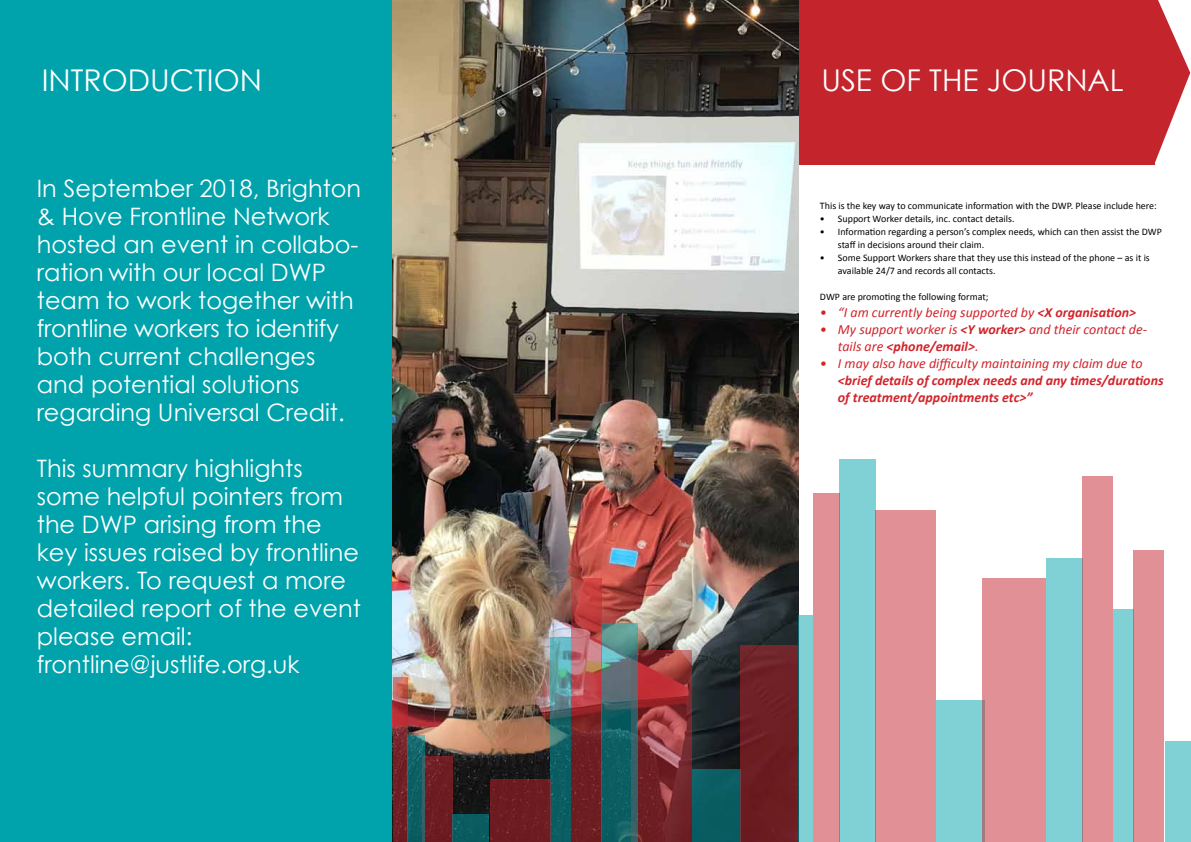
<style>
.page{position:relative;width:1191px;height:842px;background:#fff}
.page>*{position:absolute;margin:0;border:0;box-sizing:border-box;transform-origin:0 0}
.t1{font:30px "Century Gothic";color:#fff}
.t2{font:24px/28px "Century Gothic";color:#fff}
.t3{font:italic 14px/17px "Calibri";color:#d2232a}
.t4{font:italic 700 14px/17px "Calibri";color:#d2232a}
.t5{font:10px/13px "Calibri";color:#000}
.s1{font-weight:700}
</style>
<div class="page">
<div style="left:0;top:0;width:393px;height:842px;background:#00a3ac"></div>
<div style="left:798px;top:0;width:357px;height:164px;background:#c4242c"></div>
<img style="left:393px;top:0;width:405px;height:842px">
<svg style="left:1155px;top:0;width:35px;height:163px"></svg>
<div style="left:839px;top:459px;width:36px;height:383px;background:#80d1d5"></div>
<div style="left:875px;top:510px;width:60px;height:332px;background:#e19195"></div>
<div style="left:935px;top:700px;width:49px;height:142px;background:#80d1d5"></div>
<div style="left:982px;top:578px;width:64px;height:264px;background:#e19195"></div>
<div style="left:1046px;top:558px;width:36px;height:284px;background:#80d1d5"></div>
<div style="left:1082px;top:476px;width:31px;height:366px;background:#e19195"></div>
<div style="left:1113px;top:609px;width:20px;height:233px;background:#80d1d5"></div>
<div style="left:1133px;top:551px;width:31px;height:291px;background:#e19195"></div>
<div style="left:798px;top:615px;width:14px;height:227px;background:#80d1d5"></div>
<div style="left:812px;top:493px;width:27px;height:349px;background:#e19195"></div>
<svg style="left:638px;top:651px;width:54px;height:191px;background:#8e3236"></svg>
<div style="left:692px;top:769px;width:49px;height:73px;background:#095c60"></div>
<svg style="left:550px;top:637px;width:21px;height:205px;background:#30787c"></svg>
<svg style="left:571px;top:578px;width:31px;height:264px;background:#953a3c"></svg>
<svg style="left:602px;top:624px;width:36px;height:218px;background:#316c70"></svg>
<div style="left:741px;top:645px;width:57px;height:197px;background:#6c1e23"></div>
<div style="left:490px;top:780px;width:60px;height:62px;background:#6c1c20"></div>
<div style="left:422px;top:757px;width:30px;height:85px;background:#6d1d21"></div>
<div style="left:452px;top:814px;width:36px;height:28px;background:#0a5c60"></div>
<div style="left:1164px;top:741px;width:27px;height:101px;background:#80d1d5"></div>
<svg style="left:393px;top:677px;width:15px;height:165px;background:#853134"></svg>
<svg style="left:408px;top:735px;width:17px;height:107px;background:#176267"></svg>
<p class="t1" style="left:42px;top:61px;width:222px">INTRODUCTION</p>
<p class="t1" style="left:821px;top:61px;width:300px">USE OF THE JOURNAL</p>
<p class="t2" style="left:37px;top:174px;width:326px">In September 2018, Brighton &amp; Hove Frontline Network hosted an event in collabo&shy;ration with our local DWP team to work together with frontline workers to identify both current challenges and potential solutions regarding Universal Credit.</p>
<p class="t2" style="left:37px;top:454px;width:325px">This summary highlights some helpful pointers from the DWP arising from the key issues raised by frontline workers. To request a more detailed report of the event please email: frontline@justlife.org.uk</p>
<p class="t5" style="left:820px;top:199px;width:338px">This is the key way to communicate information with the DWP. Please include here:</p>
<p class="t5" style="left:820px;top:212px;width:196px">• Support Worker details, inc. contact details.</p>
<p class="t5" style="left:838px;top:225px;width:325px;text-indent:-18px">• Information regarding a person’s complex needs, which can then assist the DWP staff in decisions around their claim.</p>
<p class="t5" style="left:838px;top:251px;width:313px;text-indent:-18px">• Some Support Workers share that they use this instead of the phone – as it is available 24/7 and records all contacts.</p>
<p class="t5" style="left:820px;top:290px;width:170px">DWP are promoting the following format;</p>
<p class="t3" style="left:820px;top:303px;width:318px">• “I am currently being supported by <span class="s1">&lt;X organisation&gt;</span></p>
<p class="t3" style="left:838px;top:320px;width:311px;text-indent:-18px">• My support worker is <span class="s1">&lt;Y worker&gt;</span> and their contact de&shy;tails are <span class="s1">&lt;phone/email&gt;</span>.</p>
<p class="t3" style="left:820px;top:354px;width:324px">• I may also have difficulty maintaining my claim due to</p>
<p class="t4" style="left:838px;top:372px;width:327px">&lt;brief details of complex needs and any times/durations of treatment/appointments etc&gt;”</p>
</div>
